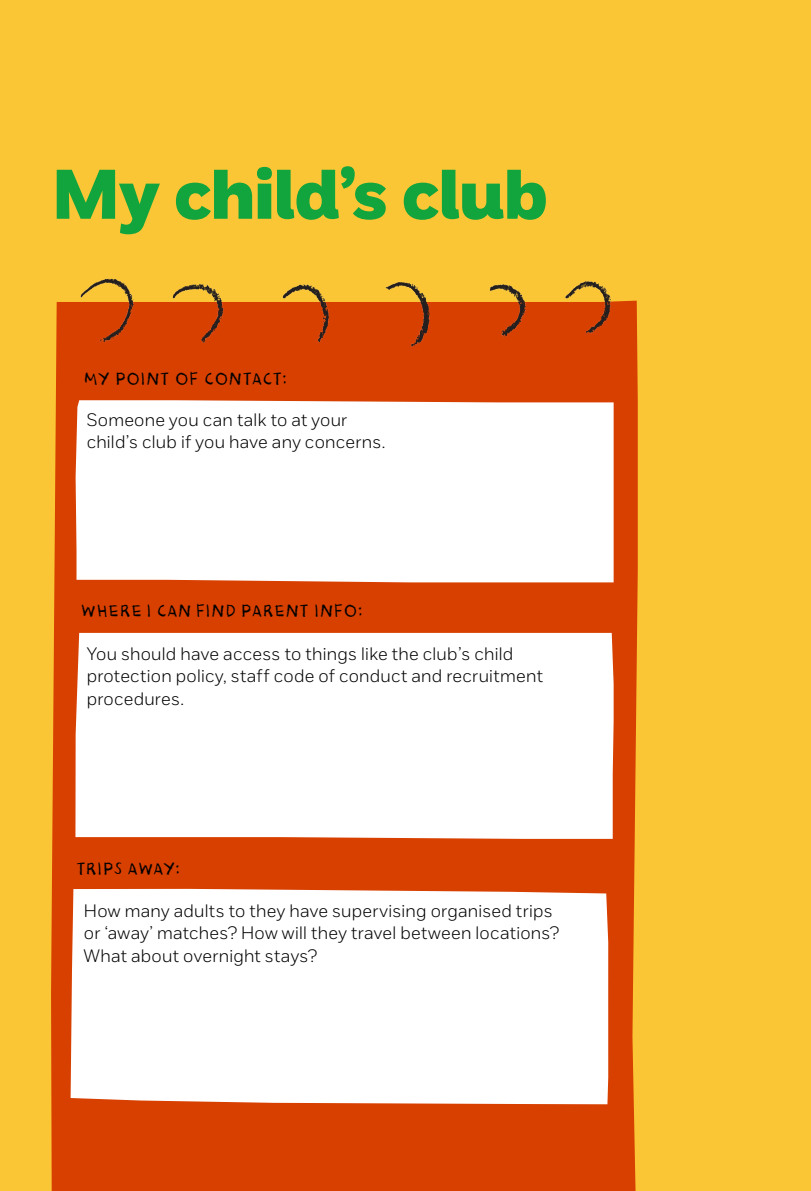
<style>
.page{position:relative;width:811px;height:1191px;background:#fbc636}
.page>*{position:absolute;margin:0;border:0;box-sizing:border-box;transform-origin:0 0}
.t1{font:70px "NSPCC Headline";letter-spacing:.005em;color:#12a53e}
.t2{font:300 18px/22.4px "NSPCC";letter-spacing:.015em;color:#000}
.t3{font:18px "NSPCC Crayon";letter-spacing:-.01em;color:#000}
.t4{font:18px "NSPCC Crayon";letter-spacing:.01em;color:#000}
</style>
<div class="page">
<div style="left:51px;top:301px;width:587px;height:890px;background:#d84000"></div>
<div style="left:76px;top:400px;width:537px;height:182px;background:#fff"></div>
<div style="left:75px;top:633px;width:538px;height:206px;background:#fff"></div>
<div style="left:71px;top:889px;width:537px;height:215px;background:#fff"></div>
<img style="left:81px;top:278px;width:532px;height:68px">
<h1 class="t1" style="left:53px;top:151px;width:496px">My child’s club</h1>
<p class="t3" style="left:84px;top:370px;width:205px">MY POINT OF CONTACT:</p>
<p class="t2" style="left:87px;top:408px;width:300px">Someone you can talk to at your child’s club if you have any concerns.</p>
<p class="t4" style="left:81px;top:601px;width:283px">WHERE I CAN FIND PARENT INFO:</p>
<p class="t2" style="left:87px;top:642px;width:458px">You should have access to things like the club’s child protection policy, staff code of conduct and recruitment procedures.</p>
<p class="t3" style="left:75px;top:859px;width:106px">TRIPS AWAY:</p>
<p class="t2" style="left:84px;top:899px;width:476px">How many adults to they have supervising organised trips or ‘away’ matches? How will they travel between locations?<br>What about overnight stays?</p>
</div>
